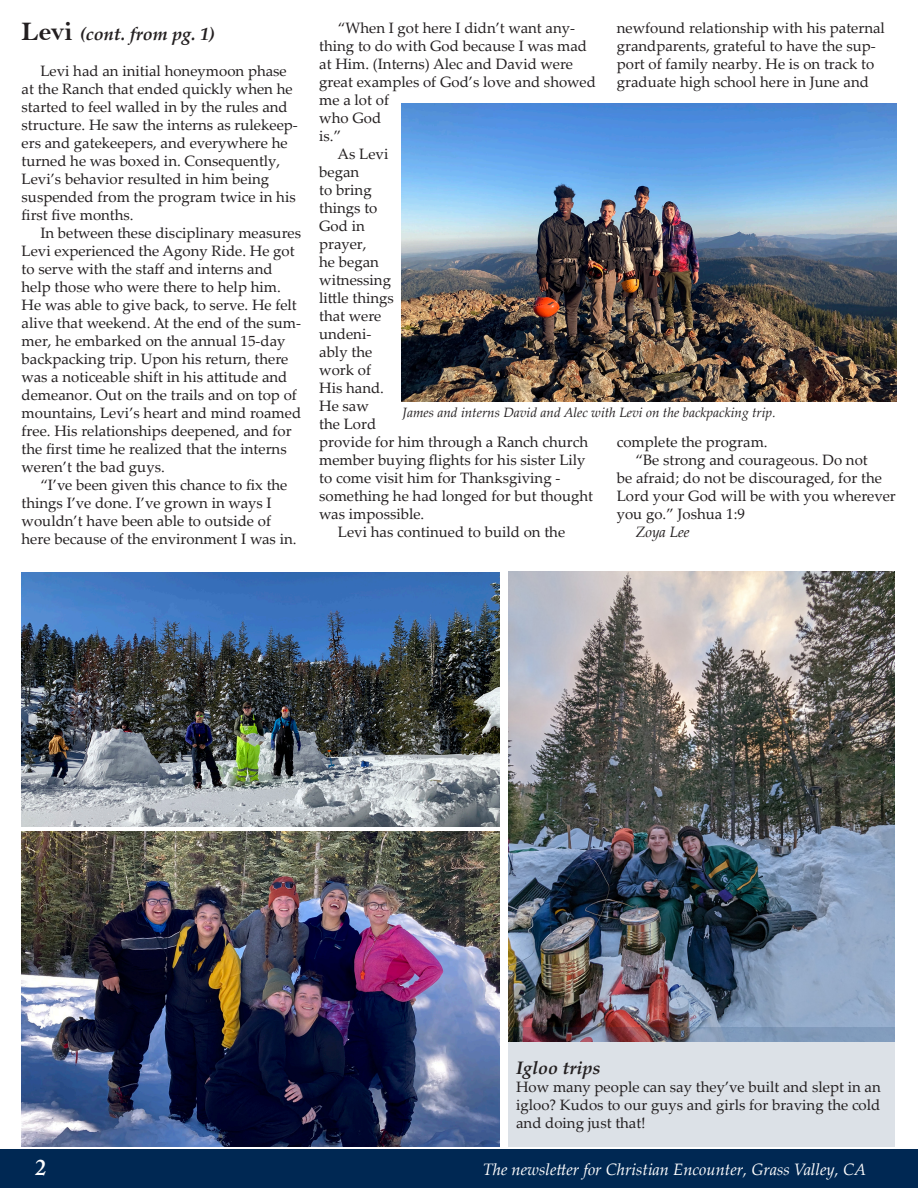
<style>
.page{position:relative;width:918px;height:1188px;background:#fff}
.page>*{position:absolute;margin:0;border:0;box-sizing:border-box;transform-origin:0 0}
.t1{font:600 22.5px "Adobe Caslon Pro";color:#fff}
.t2{font:italic 700 18px "Palatino Linotype";color:#231f20}
.t3{font:italic 16.5px "Palatino Linotype";color:#fff}
.t4{font:15px/18px "Palatino Linotype";color:#231f20}
.t5{font:italic 15px "Palatino Linotype";color:#231f20}
.t6{font:italic 13.5px "Palatino Linotype";color:#231f20}
.s1{font-family:"Bell MT Bold";font-weight:400;font-style:normal;font-size:27px}
</style>
<div class="page">
<div style="left:0;top:1150px;width:918px;height:38px;background:#002853"></div>
<img style="left:22px;top:572px;width:478px;height:254px">
<img style="left:508px;top:571px;width:387px;height:471px">
<img style="left:21px;top:831px;width:479px;height:316px">
<svg style="left:509px;top:1027px;width:386px;height:120px;background:#ced3db"></svg>
<img style="left:401px;top:104px;width:495px;height:298px">
<p class="t2" style="left:22px;top:21px;width:195px"><span class="s1">Levi</span> (cont. from pg. 1)</p>
<p class="t4" style="left:22px;top:61px;width:278px;text-indent:19px">Levi had an initial honeymoon phase at the Ranch that ended quickly when he started to feel walled in by the rules and structure. He saw the interns as rulekeep&shy;ers and gatekeepers, and everywhere he turned he was boxed in. Consequently, Levi’s behavior resulted in him being suspended from the program twice in his first five months.</p>
<p class="t4" style="left:22px;top:223px;width:281px;text-indent:19px">In between these disciplinary measures Levi experienced the Agony Ride. He got to serve with the staff and interns and help those who were there to help him.<br>He was able to give back, to serve. He felt alive that weekend. At the end of the sum&shy;mer, he embarked on the annual 15-day backpacking trip. Upon his return, there was a noticeable shift in his attitude and demeanor. Out on the trails and on top of mountains, Levi’s heart and mind roamed free. His relationships deepened, and for the first time he realized that the interns weren’t the bad guys.</p>
<p class="t4" style="left:22px;top:475px;width:277px;text-indent:19px">“I’ve been given this chance to fix the things I’ve done. I’ve grown in ways I wouldn’t have been able to outside of here because of the environment I was in.</p>
<p class="t4" style="left:319px;top:18px;width:278px;text-indent:19px">“When I got here I didn’t want any&shy;thing to do with God because I was mad at Him. (Interns) Alec and David were great examples of God’s love and showed me a lot of<br>who God<br>is.”</p>
<p class="t4" style="left:319px;top:144px;width:275px;text-indent:18px">As Levi<br>began<br>to bring<br>things to<br>God in<br>prayer,<br>he began<br>witnessing<br>little things<br>that were<br>undeni-<br>ably the<br>work of<br>His hand.<br>He saw<br>the Lord<br>provide for him through a Ranch church member buying flights for his sister Lily to come visit him for Thanksgiving - something he had longed for but thought was impossible.</p>
<p class="t4" style="left:338px;top:522px;width:229px">Levi has continued to build on the</p>
<p class="t4" style="left:617px;top:18px;width:270px">newfound relationship with his paternal grandparents, grateful to have the sup&shy;port of family nearby. He is on track to graduate high school here in June and</p>
<p class="t6" style="left:403px;top:402px;width:375px">James and interns David and Alec with Levi on the backpacking trip.</p>
<p class="t4" style="left:617px;top:432px;width:152px">complete the program.</p>
<p class="t4" style="left:617px;top:450px;width:281px;text-indent:19px">“Be strong and courageous. Do not<br>be afraid; do not be discouraged, for the<br>Lord your God will be with you wherever you go.” Joshua 1:9</p>
<p class="t5" style="left:636px;top:521px;width:56px">Zoya Lee</p>
<p class="t2" style="left:516px;top:1055px;width:86px">Igloo trips</p>
<p class="t4" style="left:516px;top:1078px;width:366px;text-align:justify">How many people can say they’ve built and slept in an igloo? Kudos to our guys and girls for braving the cold and doing just that!</p>
<p class="t1" style="left:35px;top:1154px;width:13px">2</p>
<p class="t3" style="left:483px;top:1158px;width:385px">The newsletter for Christian Encounter, Grass Valley, CA</p>
</div>
